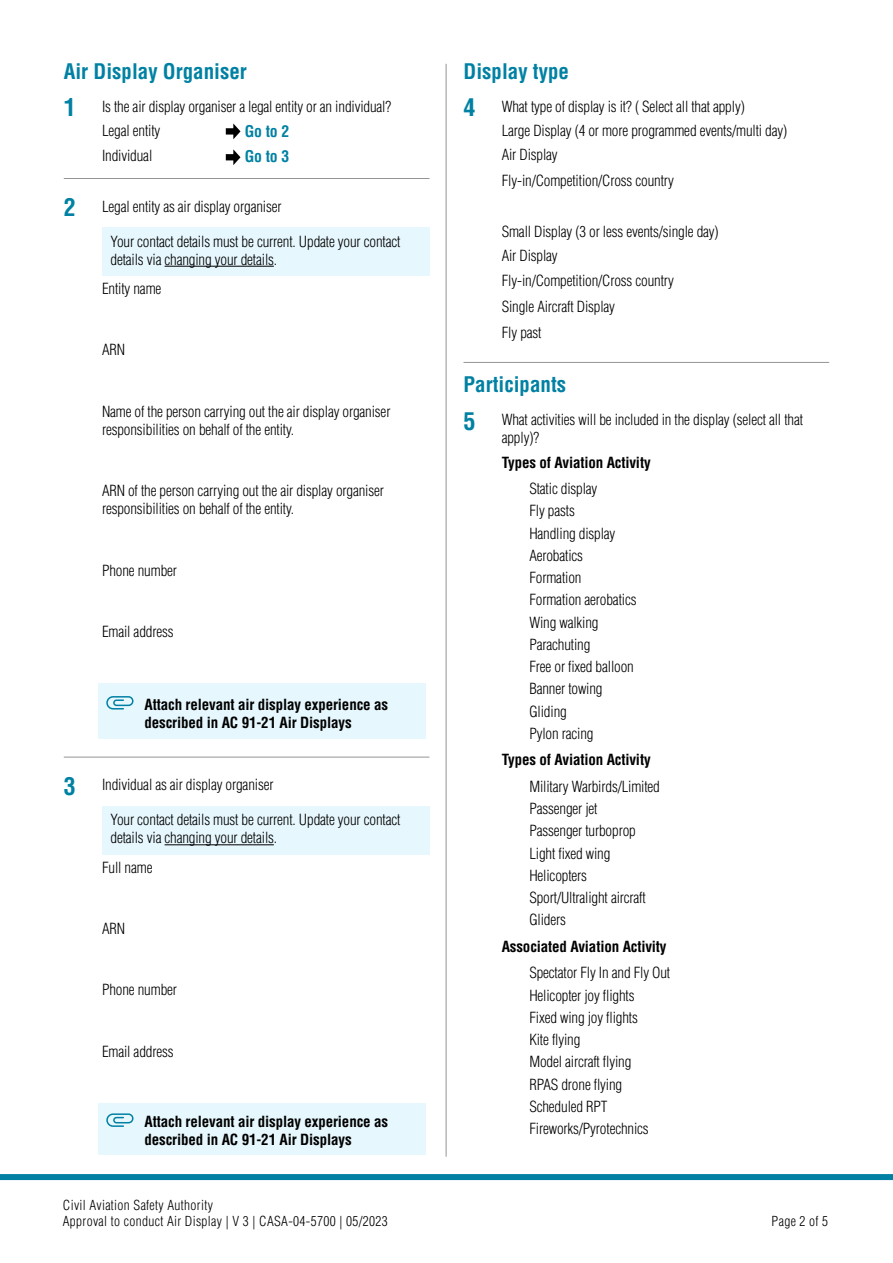
<style>
.page{position:relative;width:893px;height:1263px;background:#fff}
.page>*{position:absolute;margin:0;border:0;box-sizing:border-box;transform-origin:0 0}
.Sub-H_Cont_Bold_blue{font:700 condensed 21px "Helvetica LT Std";color:#0081a3}
.P_10pt_SA1pt{font:700 condensed 15.75px "Helvetica LT Std";letter-spacing:-.01em;color:#0081a3}
.P_Indent_9mm_10pt_SA{font:300 condensed 15px/18px "Helvetica LT Std";letter-spacing:-.01em;color:#000}
.Multi-checkbox_Inden{font:300 condensed 15px "Helvetica LT Std";letter-spacing:-.01em;color:#000}
._1SH__P_Indent_9mm_1{font:300 condensed 15px/18px "Helvetica LT Std";letter-spacing:-.01em;color:#000}
.P_10pt_SA1pt-2{font:300 condensed 15px/18px "Helvetica LT Std";letter-spacing:-.01em;color:#000}
.Attached_note_10pt_B{font:700 condensed 15px/18px "Helvetica LT Std";letter-spacing:-.01em;color:#000}
.Application_type_9mm{font:300 condensed 15px "Helvetica LT Std";letter-spacing:-.01em;color:#000}
.P_Indent_9mm_10pt_SA-2{font:700 condensed 15px "Helvetica LT Std";letter-spacing:-.01em;color:#000}
.N_Y_Checkbox_line{font:300 condensed 15px "Helvetica LT Std";letter-spacing:-.01em;color:#000}
.t1{font:300 condensed 13.5px/16.5px "Helvetica LT Std";letter-spacing:.025em;color:#000}
.s1{font-weight:700;font-size:24px;color:#0081a3}
</style>
<div class="page">
<div style="left:0;top:1174px;width:893px;height:6px;background:#0081a3"></div>
<hr style="left:446px;top:64px;width:1px;height:1093px;background:#939598">
<svg style="left:226px;top:124px;width:14px;height:15px"></svg>
<svg style="left:226px;top:149px;width:14px;height:16px"></svg>
<hr style="left:64px;top:178px;width:365px;height:1px;background:#939598">
<div style="left:102px;top:227px;width:327px;height:49px;background:#e6f7fd"></div>
<hr style="left:165px;top:266px;width:109px;height:1px;background:#000">
<div style="left:98px;top:683px;width:327px;height:56px;background:#e6f7fd"></div>
<hr style="left:64px;top:757px;width:365px;height:1px;background:#939598">
<div style="left:102px;top:806px;width:327px;height:49px;background:#e6f7fd"></div>
<hr style="left:165px;top:844px;width:109px;height:1px;background:#000">
<div style="left:98px;top:1103px;width:327px;height:51px;background:#e6f7fd"></div>
<hr style="left:463px;top:362px;width:366px;height:1px;background:#939598">
<h1 class="Sub-H_Cont_Bold_blue" style="left:64px;top:58px;width:185px">Air Display Organiser</h1>
<p class="_1SH__P_Indent_9mm_1" style="left:64px;top:97px;width:329px"><span class="s1">1</span> Is the air display organiser a legal entity or an individual?</p>
<p class="N_Y_Checkbox_line" style="left:102px;top:121px;width:60px">Legal entity</p>
<p class="P_10pt_SA1pt" style="left:245px;top:121px;width:46px">Go to 2</p>
<p class="P_Indent_9mm_10pt_SA" style="left:102px;top:146px;width:52px">Individual</p>
<p class="P_10pt_SA1pt" style="left:245px;top:147px;width:46px">Go to 3</p>
<p class="_1SH__P_Indent_9mm_1" style="left:64px;top:197px;width:219px"><span class="s1">2</span> Legal entity as air display organiser</p>
<p class="P_10pt_SA1pt-2" style="left:111px;top:232px;width:291px">Your contact details must be current. Update your contact details via changing your details.</p>
<p class="P_Indent_9mm_10pt_SA" style="left:102px;top:279px;width:61px">Entity name</p>
<p class="P_Indent_9mm_10pt_SA" style="left:102px;top:341px;width:25px">ARN</p>
<p class="P_Indent_9mm_10pt_SA" style="left:102px;top:402px;width:290px">Name of the person carrying out the air display organiser responsibilities on behalf of the entity.</p>
<p class="P_Indent_9mm_10pt_SA" style="left:102px;top:482px;width:283px">ARN of the person carrying out the air display organiser responsibilities on behalf of the entity.</p>
<p class="P_Indent_9mm_10pt_SA" style="left:102px;top:561px;width:76px">Phone number</p>
<p class="P_Indent_9mm_10pt_SA" style="left:102px;top:622px;width:73px">Email address</p>
<p class="Attached_note_10pt_B" style="left:145px;top:695px;width:245px">Attach relevant air display experience as described in AC 91-21 Air Displays</p>
<p class="_1SH__P_Indent_9mm_1" style="left:64px;top:776px;width:211px"><span class="s1">3</span> Individual as air display organiser</p>
<p class="P_10pt_SA1pt-2" style="left:111px;top:811px;width:291px">Your contact details must be current. Update your contact details via changing your details.</p>
<p class="P_Indent_9mm_10pt_SA" style="left:102px;top:858px;width:52px">Full name</p>
<p class="P_Indent_9mm_10pt_SA" style="left:102px;top:919px;width:25px">ARN</p>
<p class="P_Indent_9mm_10pt_SA" style="left:102px;top:981px;width:76px">Phone number</p>
<p class="P_Indent_9mm_10pt_SA" style="left:102px;top:1042px;width:73px">Email address</p>
<p class="Attached_note_10pt_B" style="left:145px;top:1113px;width:245px">Attach relevant air display experience as described in AC 91-21 Air Displays</p>
<p class="t1" style="left:63px;top:1197px;width:326px">Civil Aviation Safety Authority<br>Approval to conduct Air Display | V 3 | CASA-04-5700 | 05/2023</p>
<h1 class="Sub-H_Cont_Bold_blue" style="left:463px;top:58px;width:107px">Display type</h1>
<p class="_1SH__P_Indent_9mm_1" style="left:463px;top:97px;width:283px"><span class="s1">4</span> What type of display is it? ( Select all that apply)</p>
<p class="P_Indent_9mm_10pt_SA" style="left:502px;top:122px;width:287px">Large Display (4 or more programmed events/multi day)</p>
<p class="Application_type_9mm" style="left:502px;top:145px;width:57px">Air Display</p>
<p class="Application_type_9mm" style="left:502px;top:171px;width:174px">Fly-in/Competition/Cross country</p>
<p class="P_Indent_9mm_10pt_SA" style="left:502px;top:222px;width:218px">Small Display (3 or less events/single day)</p>
<p class="Application_type_9mm" style="left:502px;top:246px;width:57px">Air Display</p>
<p class="Application_type_9mm" style="left:502px;top:272px;width:174px">Fly-in/Competition/Cross country</p>
<p class="Application_type_9mm" style="left:502px;top:298px;width:115px">Single Aircraft Display</p>
<p class="Application_type_9mm" style="left:502px;top:323px;width:41px">Fly past</p>
<h1 class="Sub-H_Cont_Bold_blue" style="left:463px;top:371px;width:104px">Participants</h1>
<p class="_1SH__P_Indent_9mm_1" style="left:502px;top:411px;width:303px;text-indent:-38px"><span class="s1">5</span> What activities will be included in the display (select all that apply)?</p>
<p class="P_Indent_9mm_10pt_SA-2" style="left:502px;top:453px;width:150px">Types of Aviation Activity</p>
<p class="P_Indent_9mm_10pt_SA" style="left:529px;top:479px;width:70px">Static display</p>
<p class="Multi-checkbox_Inden" style="left:529px;top:501px;width:47px">Fly pasts</p>
<p class="Multi-checkbox_Inden" style="left:529px;top:524px;width:88px">Handling display</p>
<p class="Multi-checkbox_Inden" style="left:529px;top:546px;width:55px">Aerobatics</p>
<p class="Multi-checkbox_Inden" style="left:529px;top:568px;width:54px">Formation</p>
<p class="Multi-checkbox_Inden" style="left:529px;top:590px;width:109px">Formation aerobatics</p>
<p class="Multi-checkbox_Inden" style="left:529px;top:613px;width:71px">Wing walking</p>
<p class="Multi-checkbox_Inden" style="left:529px;top:635px;width:62px">Parachuting</p>
<p class="Multi-checkbox_Inden" style="left:529px;top:657px;width:106px">Free or fixed balloon</p>
<p class="Multi-checkbox_Inden" style="left:529px;top:679px;width:75px">Banner towing</p>
<p class="Multi-checkbox_Inden" style="left:529px;top:702px;width:39px">Gliding</p>
<p class="Multi-checkbox_Inden" style="left:529px;top:724px;width:66px">Pylon racing</p>
<p class="P_Indent_9mm_10pt_SA-2" style="left:502px;top:750px;width:150px">Types of Aviation Activity</p>
<p class="P_Indent_9mm_10pt_SA" style="left:529px;top:777px;width:132px">Military Warbirds/Limited</p>
<p class="Multi-checkbox_Inden" style="left:529px;top:799px;width:70px">Passenger jet</p>
<p class="Multi-checkbox_Inden" style="left:529px;top:821px;width:108px">Passenger turboprop</p>
<p class="Multi-checkbox_Inden" style="left:529px;top:844px;width:83px">Light fixed wing</p>
<p class="Multi-checkbox_Inden" style="left:529px;top:866px;width:59px">Helicopters</p>
<p class="Multi-checkbox_Inden" style="left:529px;top:888px;width:118px">Sport/Ultralight aircraft</p>
<p class="Multi-checkbox_Inden" style="left:529px;top:910px;width:38px">Gliders</p>
<p class="P_Indent_9mm_10pt_SA-2" style="left:502px;top:937px;width:166px">Associated Aviation Activity</p>
<p class="P_Indent_9mm_10pt_SA" style="left:529px;top:964px;width:142px">Spectator Fly In and Fly Out</p>
<p class="Multi-checkbox_Inden" style="left:529px;top:986px;width:107px">Helicopter joy flights</p>
<p class="Multi-checkbox_Inden" style="left:529px;top:1008px;width:110px">Fixed wing joy flights</p>
<p class="Multi-checkbox_Inden" style="left:529px;top:1030px;width:52px">Kite flying</p>
<p class="Multi-checkbox_Inden" style="left:529px;top:1052px;width:103px">Model aircraft flying</p>
<p class="Multi-checkbox_Inden" style="left:529px;top:1075px;width:94px">RPAS drone flying</p>
<p class="Multi-checkbox_Inden" style="left:529px;top:1097px;width:80px">Scheduled RPT</p>
<p class="Multi-checkbox_Inden" style="left:529px;top:1119px;width:121px">Fireworks/Pyrotechnics</p>
<p class="t1" style="left:772px;top:1213px;width:58px">Page 2 of 5</p>
</div>
